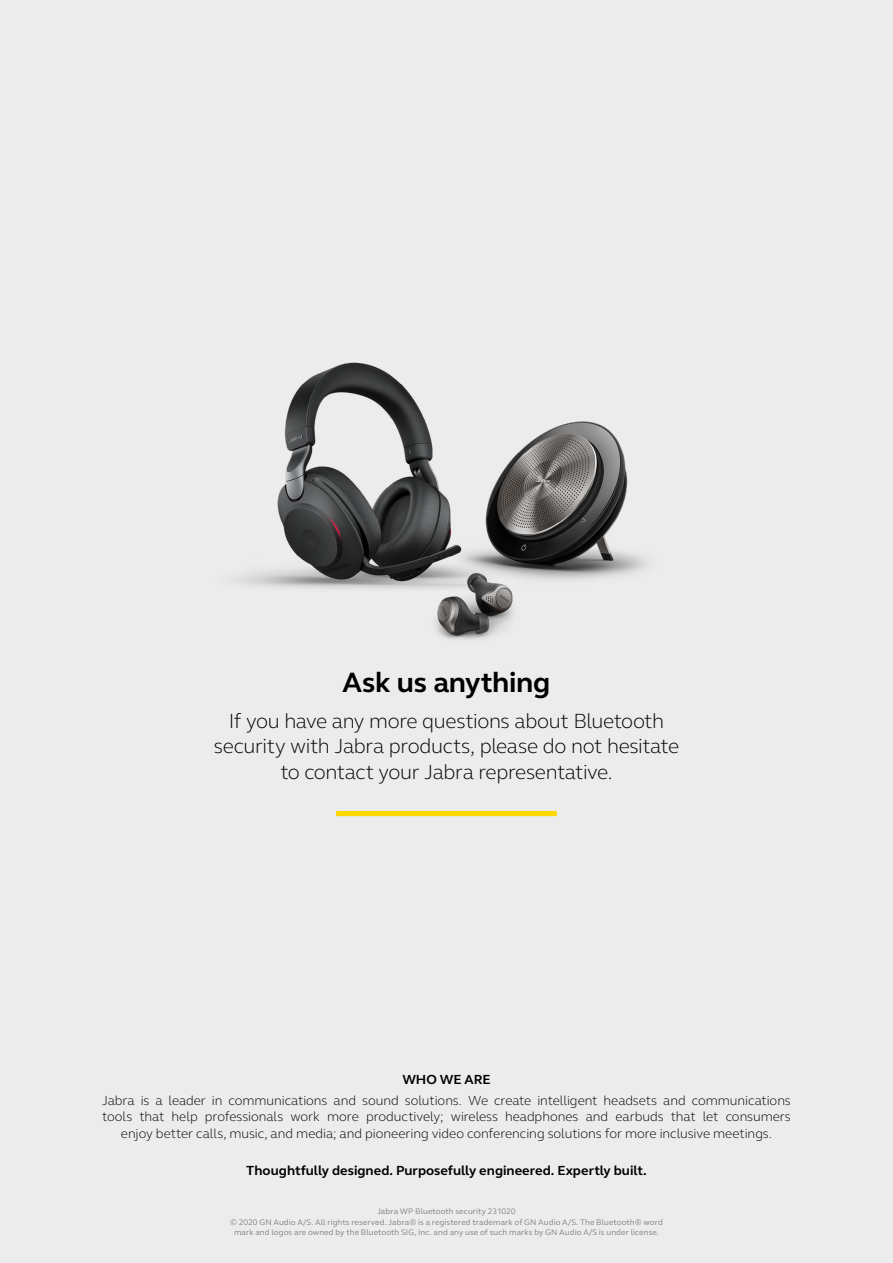
<style>
.page{position:relative;width:893px;height:1263px;background:#ececed}
.page>*{position:absolute;margin:0;border:0;box-sizing:border-box;transform-origin:0 0}
.t1{font:700 28.65px "GN Elliot";letter-spacing:-.01em;color:#000}
.t2{font:300 21px/25.2px "GN Elliot";letter-spacing:-.02em;color:#000;text-align:center}
.t3{font:300 13.5px/16.2px "GN Elliot";letter-spacing:-.005em;color:#000;text-align:center}
.t4{font:700 13.5px "GN Elliot";color:#000}
.t5{font:8.25px/9.9px "GN Elliot";letter-spacing:.01em;color:#818281;text-align:center}
</style>
<div class="page">
<img style="left:238px;top:362px;width:409px;height:278px">
<div style="left:336px;top:811px;width:221px;height:5px;background:#fcd700"></div>
<h1 class="t1" style="left:343px;top:663px;width:209px">Ask us anything</h1>
<h2 class="t2" style="left:214px;top:708px;width:467px">If you have any more questions about Bluetooth security with Jabra products, please do not hesitate to contact your Jabra representative.</h2>
<p class="t4" style="left:402px;top:1070px;width:90px">WHO WE ARE</p>
<p class="t3" style="left:102px;top:1092px;width:690px">Jabra is a leader in communications and sound solutions. We create intelligent headsets and communications tools that help professionals work more productively; wireless headphones and earbuds that let consumers enjoy better calls, music, and media; and pioneering video conferencing solutions for more inclusive meetings.</p>
<p class="t4" style="left:246px;top:1161px;width:402px">Thoughtfully designed. Purposefully engineered. Expertly built.</p>
<p class="t5" style="left:377px;top:1206px;width:140px">Jabra WP Bluetooth security 231020</p>
<p class="t5" style="left:230px;top:1217px;width:434px">© 2020 GN Audio A/S. All rights reserved. Jabra® is a registered trademark of GN Audio A/S. The Bluetooth® word mark and logos are owned by the Bluetooth SIG, Inc. and any use of such marks by GN Audio A/S is under license.</p>
</div>
